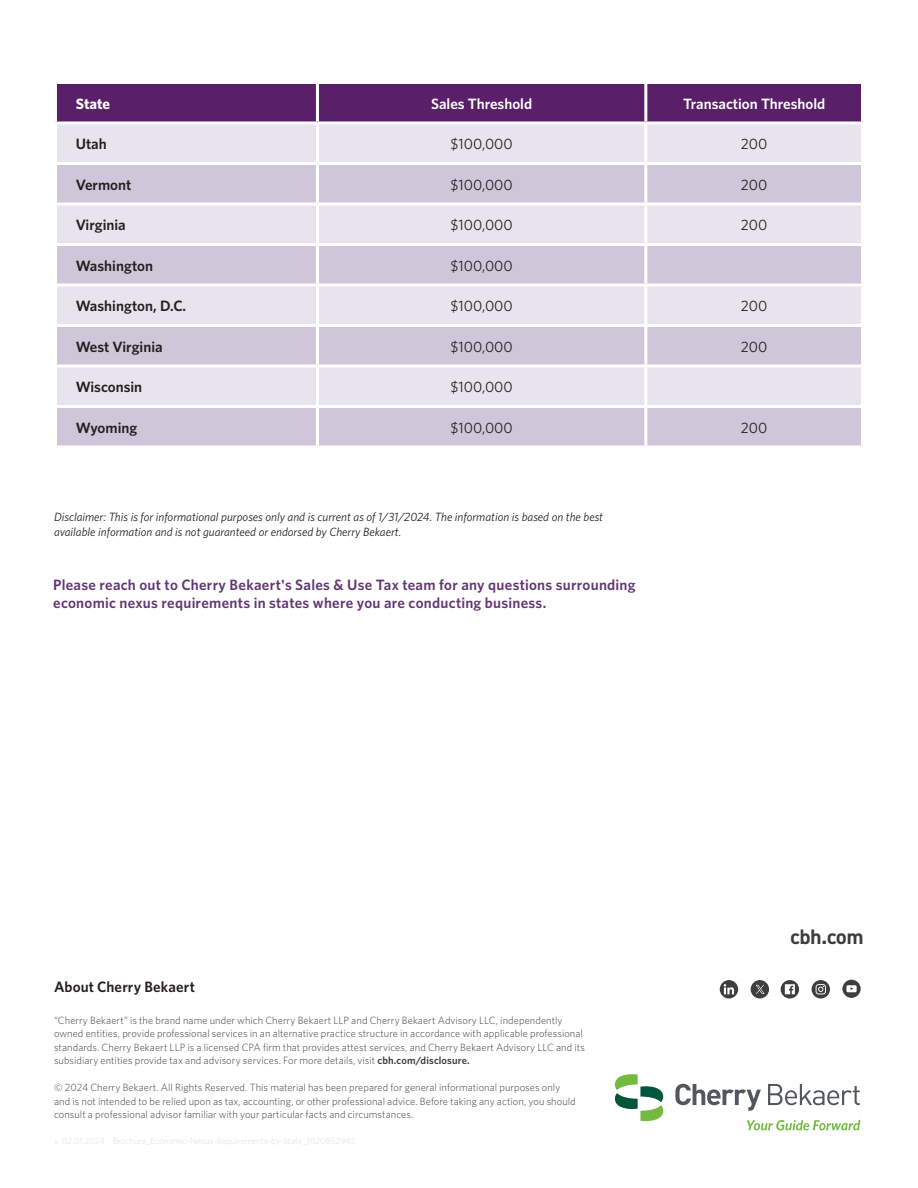
<style>
.page{position:relative;width:918px;height:1188px;background:#fff}
.page>*{position:absolute;margin:0;border:0;box-sizing:border-box;transform-origin:0 0}
.t1{font:700 21px "DIN2014";color:#3c3c3d}
.t2{font:600 15px/18px "Whitney";letter-spacing:.015em;color:#633673}
.t3{font:600 15px "Whitney";color:#231f20}
.t4{font:15px "Whitney";color:#231f20}
.t5{font:600 15px "Whitney";color:#fff}
.t6{font:700 15px "Whitney";color:#fff}
.t7{font:italic 12px/14.4px "Whitney";color:#231f20}
.t8{font:300 10.5px/13.5px "Whitney";letter-spacing:.005em;color:#3e3e3f}
.s1{font-weight:600}
</style>
<div class="page">
<div style="left:57px;top:84px;width:804px;height:38px;background:#592069"></div>
<div style="left:57px;top:124px;width:804px;height:38px;background:#e8e4ed"></div>
<svg style="left:57px;top:165px;width:804px;height:281px;background:#dad3e1"></svg>
<hr style="left:316px;top:84px;width:3px;height:38px;background:#fff">
<hr style="left:644px;top:84px;width:3px;height:38px;background:#fff">
<hr style="left:316px;top:124px;width:3px;height:38px;background:#fff">
<hr style="left:644px;top:124px;width:3px;height:38px;background:#fff">
<hr style="left:316px;top:165px;width:3px;height:37px;background:#fff">
<hr style="left:644px;top:165px;width:3px;height:37px;background:#fff">
<svg style="left:56px;top:202px;width:261px;height:4px"></svg>
<svg style="left:317px;top:202px;width:329px;height:4px"></svg>
<hr style="left:316px;top:206px;width:3px;height:37px;background:#fff">
<svg style="left:646px;top:202px;width:216px;height:4px"></svg>
<hr style="left:644px;top:206px;width:3px;height:37px;background:#fff">
<hr style="left:54px;top:243px;width:263px;height:3px;background:#fff">
<hr style="left:317px;top:243px;width:329px;height:3px;background:#fff">
<hr style="left:316px;top:246px;width:3px;height:38px;background:#fff">
<hr style="left:646px;top:243px;width:218px;height:3px;background:#fff">
<hr style="left:644px;top:246px;width:3px;height:38px;background:#fff">
<hr style="left:54px;top:284px;width:263px;height:2px;background:#fff">
<hr style="left:317px;top:284px;width:329px;height:2px;background:#fff">
<hr style="left:316px;top:286px;width:3px;height:38px;background:#fff">
<hr style="left:646px;top:284px;width:218px;height:2px;background:#fff">
<hr style="left:644px;top:286px;width:3px;height:38px;background:#fff">
<hr style="left:54px;top:324px;width:263px;height:3px;background:#fff">
<hr style="left:317px;top:324px;width:329px;height:3px;background:#fff">
<hr style="left:316px;top:327px;width:3px;height:37px;background:#fff">
<hr style="left:646px;top:324px;width:218px;height:3px;background:#fff">
<hr style="left:644px;top:327px;width:3px;height:37px;background:#fff">
<svg style="left:56px;top:364px;width:261px;height:4px"></svg>
<svg style="left:317px;top:364px;width:329px;height:4px"></svg>
<hr style="left:316px;top:368px;width:3px;height:37px;background:#fff">
<svg style="left:646px;top:364px;width:216px;height:4px"></svg>
<hr style="left:644px;top:368px;width:3px;height:37px;background:#fff">
<hr style="left:54px;top:405px;width:263px;height:3px;background:#fff">
<hr style="left:317px;top:405px;width:329px;height:3px;background:#fff">
<hr style="left:316px;top:408px;width:3px;height:38px;background:#fff">
<hr style="left:646px;top:405px;width:218px;height:3px;background:#fff">
<hr style="left:644px;top:408px;width:3px;height:38px;background:#fff">
<svg style="left:720px;top:980px;width:18px;height:19px"></svg>
<svg style="left:812px;top:980px;width:18px;height:19px"></svg>
<svg style="left:842px;top:980px;width:19px;height:18px"></svg>
<svg style="left:781px;top:980px;width:18px;height:19px"></svg>
<svg style="left:675px;top:1084px;width:86px;height:27px"></svg>
<svg style="left:768px;top:1084px;width:92px;height:21px"></svg>
<svg style="left:615px;top:1074px;width:48px;height:48px"></svg>
<svg style="left:747px;top:1120px;width:113px;height:10px"></svg>
<svg style="left:751px;top:980px;width:18px;height:19px"></svg>
<h2 class="t6" style="left:76px;top:93px;width:36px">State</h2>
<h2 class="t5" style="left:431px;top:94px;width:103px">Sales Threshold</h2>
<h2 class="t5" style="left:683px;top:94px;width:144px">Transaction Threshold</h2>
<h2 class="t3" style="left:76px;top:134px;width:33px">Utah</h2>
<h2 class="t4" style="left:450px;top:134px;width:64px">$100,000</h2>
<h2 class="t4" style="left:741px;top:134px;width:28px">200</h2>
<h2 class="t3" style="left:76px;top:175px;width:57px">Vermont</h2>
<h2 class="t4" style="left:450px;top:175px;width:64px">$100,000</h2>
<h2 class="t4" style="left:741px;top:175px;width:28px">200</h2>
<h2 class="t3" style="left:76px;top:215px;width:52px">Virginia</h2>
<h2 class="t4" style="left:450px;top:215px;width:64px">$100,000</h2>
<h2 class="t4" style="left:741px;top:215px;width:28px">200</h2>
<h2 class="t3" style="left:76px;top:256px;width:79px">Washington</h2>
<h2 class="t4" style="left:450px;top:256px;width:64px">$100,000</h2>
<h2 class="t3" style="left:76px;top:296px;width:112px">Washington, D.C.</h2>
<h2 class="t4" style="left:450px;top:296px;width:64px">$100,000</h2>
<h2 class="t4" style="left:741px;top:296px;width:28px">200</h2>
<h2 class="t3" style="left:76px;top:337px;width:88px">West Virginia</h2>
<h2 class="t4" style="left:450px;top:337px;width:64px">$100,000</h2>
<h2 class="t4" style="left:741px;top:337px;width:28px">200</h2>
<h2 class="t3" style="left:76px;top:377px;width:68px">Wisconsin</h2>
<h2 class="t4" style="left:450px;top:377px;width:64px">$100,000</h2>
<h2 class="t3" style="left:76px;top:418px;width:63px">Wyoming</h2>
<h2 class="t4" style="left:450px;top:418px;width:64px">$100,000</h2>
<h2 class="t4" style="left:741px;top:418px;width:28px">200</h2>
<p class="t7" style="left:54px;top:510px;width:551px">Disclaimer: This is for informational purposes only and is current as of 1/31/2024. The information is based on the best available information and is not guaranteed or endorsed by Cherry Bekaert.</p>
<h2 class="t2" style="left:53px;top:576px;width:584px">Please reach out to Cherry Bekaert's Sales &amp; Use Tax team for any questions surrounding economic nexus requirements in states where you are conducting business.</h2>
<h2 class="t3" style="left:54px;top:977px;width:142px">About Cherry Bekaert</h2>
<p class="t8" style="left:54px;top:1013px;width:533px">“Cherry Bekaert” is the brand name under which Cherry Bekaert LLP and Cherry Bekaert Advisory LLC, independently owned entities, provide professional services in an alternative practice structure in accordance with applicable professional standards. Cherry Bekaert LLP is a licensed CPA firm that provides attest services, and Cherry Bekaert Advisory LLC and its subsidiary entities provide tax and advisory services. For more details, visit <span class="s1">cbh.com/disclosure.</span></p>
<p class="t8" style="left:54px;top:1081px;width:523px">© 2024 Cherry Bekaert. All Rights Reserved. This material has been prepared for general informational purposes only and is not intended to be relied upon as tax, accounting, or other professional advice. Before taking any action, you should consult a professional advisor familiar with your particular facts and circumstances.</p>
<h1 class="t1" style="left:790px;top:923px;width:75px">cbh.com</h1>
</div>
